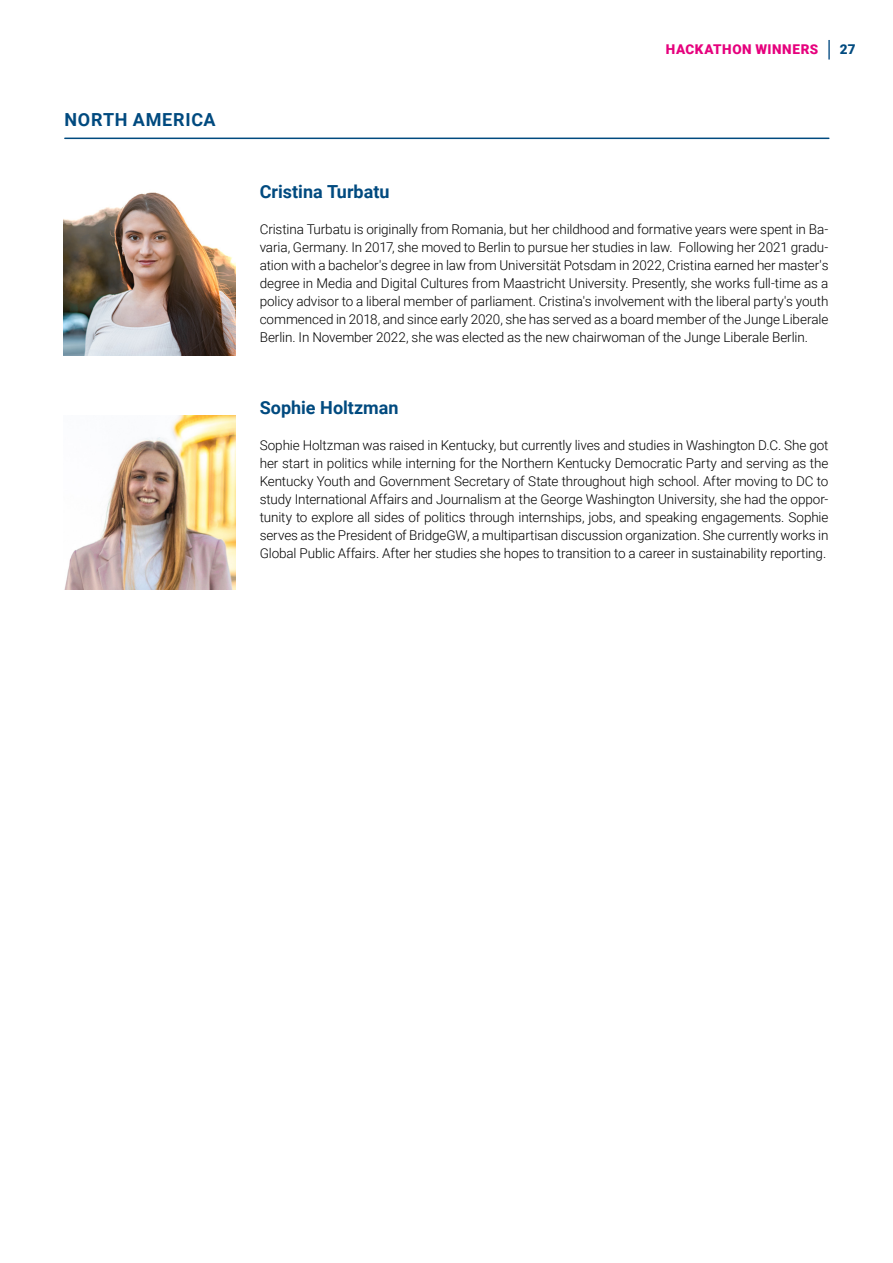
<style>
.page{position:relative;width:893px;height:1263px;background:#fff}
.page>*{position:absolute;margin:0;border:0;box-sizing:border-box;transform-origin:0 0}
.t1{font:700 18px "Roboto";color:#004a7f}
.t2{font:700 18px "Roboto";letter-spacing:.04em;color:#004a7f}
.t3{font:300 13.5px/18px "Roboto";letter-spacing:-.01em;color:#000;text-align:justify}
.t4{font:900 13.5px "Roboto";color:#e6007d}
.t5{font:900 13.5px "Roboto";color:#004a7f}
</style>
<div class="page">
<hr style="left:828px;top:40px;width:2px;height:20px;background:#1d5d8f">
<img style="left:64px;top:192px;width:171px;height:163px">
<img style="left:64px;top:416px;width:171px;height:173px">
<hr style="left:65px;top:138px;width:764px;height:1px;background:#004a7f">
<h1 class="t2" style="left:64px;top:107px;width:153px">NORTH AMERICA</h1>
<h1 class="t1" style="left:260px;top:179px;width:131px">Cristina Turbatu</h1>
<p class="t4" style="left:666px;top:40px;width:21px">HACKATHON</p>
<p class="t4" style="left:755px;top:40px;width:22px">WINNERS</p>
<p class="t5" style="left:840px;top:40px;width:17px">27</p>
<p class="t3" style="left:260px;top:220px;width:570px">Cristina Turbatu is originally from Romania, but her childhood and formative years were spent in Ba&shy;varia, Germany. In 2017, she moved to Berlin to pursue her studies in law. Following her 2021 gradu&shy;ation with a bachelor's degree in law from Universität Potsdam in 2022, Cristina earned her master's degree in Media and Digital Cultures from Maastricht University. Presently, she works full-time as a policy advisor to a liberal member of parliament. Cristina's involvement with the liberal party's youth commenced in 2018, and since early 2020, she has served as a board member of the Junge Liberale Berlin. In November 2022, she was elected as the new chairwoman of the Junge Liberale Berlin.</p>
<h1 class="t1" style="left:260px;top:395px;width:140px">Sophie Holtzman</h1>
<p class="t3" style="left:260px;top:436px;width:570px">Sophie Holtzman was raised in Kentucky, but currently lives and studies in Washington D.C. She got her start in politics while interning for the Northern Kentucky Democratic Party and serving as the Kentucky Youth and Government Secretary of State throughout high school. After moving to DC to study International Affairs and Journalism at the George Washington University, she had the oppor&shy;tunity to explore all sides of politics through internships, jobs, and speaking engagements. Sophie serves as the President of BridgeGW, a multipartisan discussion organization. She currently works in Global Public Affairs. After her studies she hopes to transition to a career in sustainability reporting.</p>
</div>
